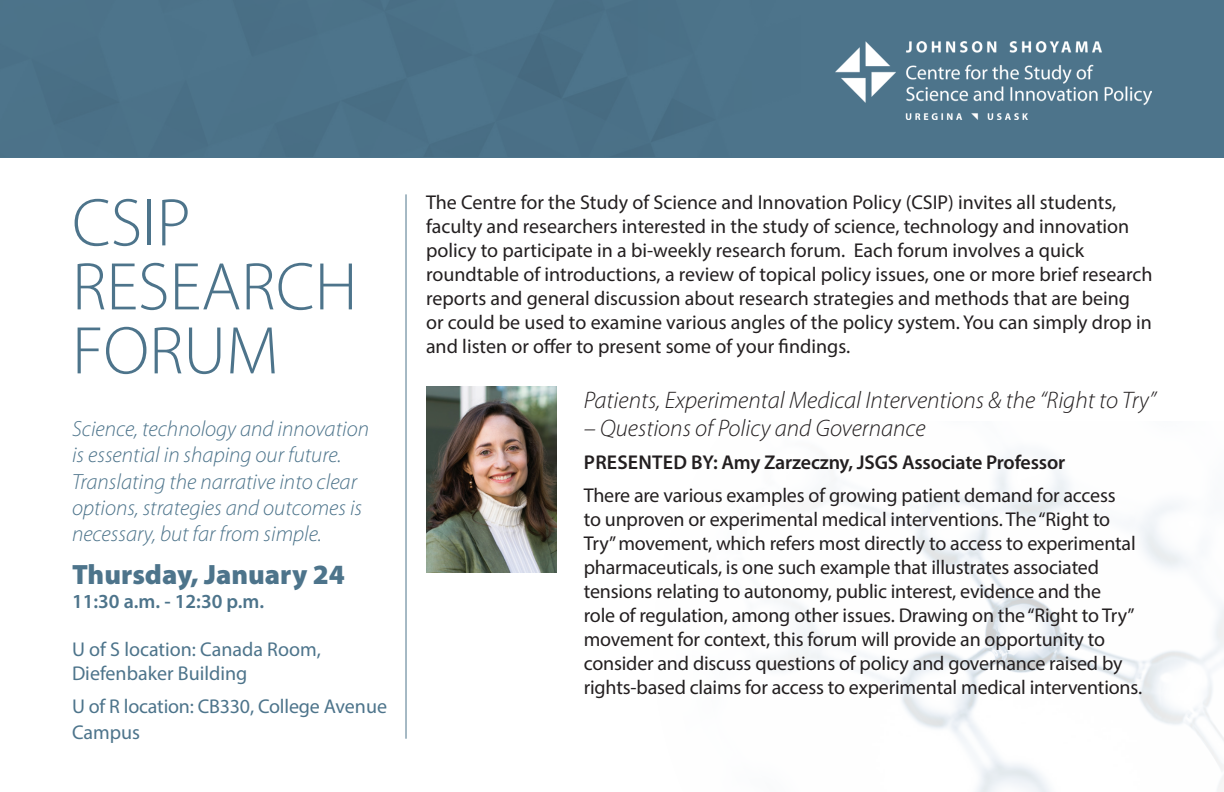
<style>
.page{position:relative;width:1224px;height:792px;background:#fff}
.page>*{position:absolute;margin:0;border:0;box-sizing:border-box;transform-origin:0 0}
.t1{font:300 68px/64px "Myriad Pro";color:#4d748b}
.t2{font:900 28px "Myriad Pro";color:#4d748b}
.t3{font:italic 300 24px "Myriad Pro";color:#231f20}
.t4{font:italic 300 22px/26.4px "Myriad Pro";color:#4d748b}
.t5{font:20px/24px "Myriad Pro";letter-spacing:-.01em;color:#231f20}
.t6{font:20px/24px "Myriad Pro";color:#4d748b}
.t7{font:600 20px "Myriad Pro";letter-spacing:-.01em;color:#231f20}
.t8{font:600 20px "Myriad Pro";color:#4d748b}
</style>
<div class="page">
<img style="left:780px;top:453px;width:444px;height:339px">
<div style="left:0;top:0;width:1224px;height:158px;background:#4d748b"></div>
<img style="left:835px;top:41px;width:317px;height:78px">
<hr style="left:406px;top:194px;width:1px;height:545px;background:#4d748b">
<img style="left:426px;top:387px;width:131px;height:185px">
<h1 class="t1" style="left:72px;top:190px;width:287px">CSIP<br>RESEARCH<br>FORUM</h1>
<p class="t4" style="left:72px;top:415px;width:299px">Science, technology and innovation is essential in shaping our future.<br>Translating the narrative into clear options, strategies and outcomes is necessary, but far from simple.</p>
<h2 class="t2" style="left:72px;top:556px;width:274px">Thursday, January 24</h2>
<p class="t8" style="left:72px;top:589px;width:194px">11:30 a.m. - 12:30 p.m.</p>
<p class="t6" style="left:72px;top:637px;width:250px">U of S location: Canada Room,<br>Diefenbaker Building</p>
<p class="t6" style="left:72px;top:693px;width:317px;line-height:26.4px">U of R location: CB330, College Avenue<br>Campus</p>
<p class="t5" style="left:426px;top:190px;width:728px">The Centre for the Study of Science and Innovation Policy (CSIP) invites all students, faculty and researchers interested in the study of science, technology and innovation policy to participate in a bi-weekly research forum. Each forum involves a quick roundtable of introductions, a review of topical policy issues, one or more brief research reports and general discussion about research strategies and methods that are being or could be used to examine various angles of the policy system. You can simply drop in and listen or offer to present some of your findings.</p>
<p class="t3" style="left:584px;top:386px;width:574px">Patients, Experimental Medical Interventions &amp; the “Right to Try”</p>
<p class="t3" style="left:584px;top:414px;width:343px">– Questions of Policy and Governance</p>
<p class="t7" style="left:584px;top:450px;width:483px">PRESENTED BY: Amy Zarzeczny, JSGS Associate Professor</p>
<p class="t5" style="left:584px;top:483px;width:560px">There are various examples of growing patient demand for access<br>to unproven or experimental medical interventions. The “Right to Try” movement, which refers most directly to access to experimental pharmaceuticals, is one such example that illustrates associated tensions relating to autonomy, public interest, evidence and the<br>role of regulation, among other issues. Drawing on the “Right to Try” movement for context, this forum will provide an opportunity to consider and discuss questions of policy and governance raised by rights-based claims for access to experimental medical interventions.</p>
</div>
